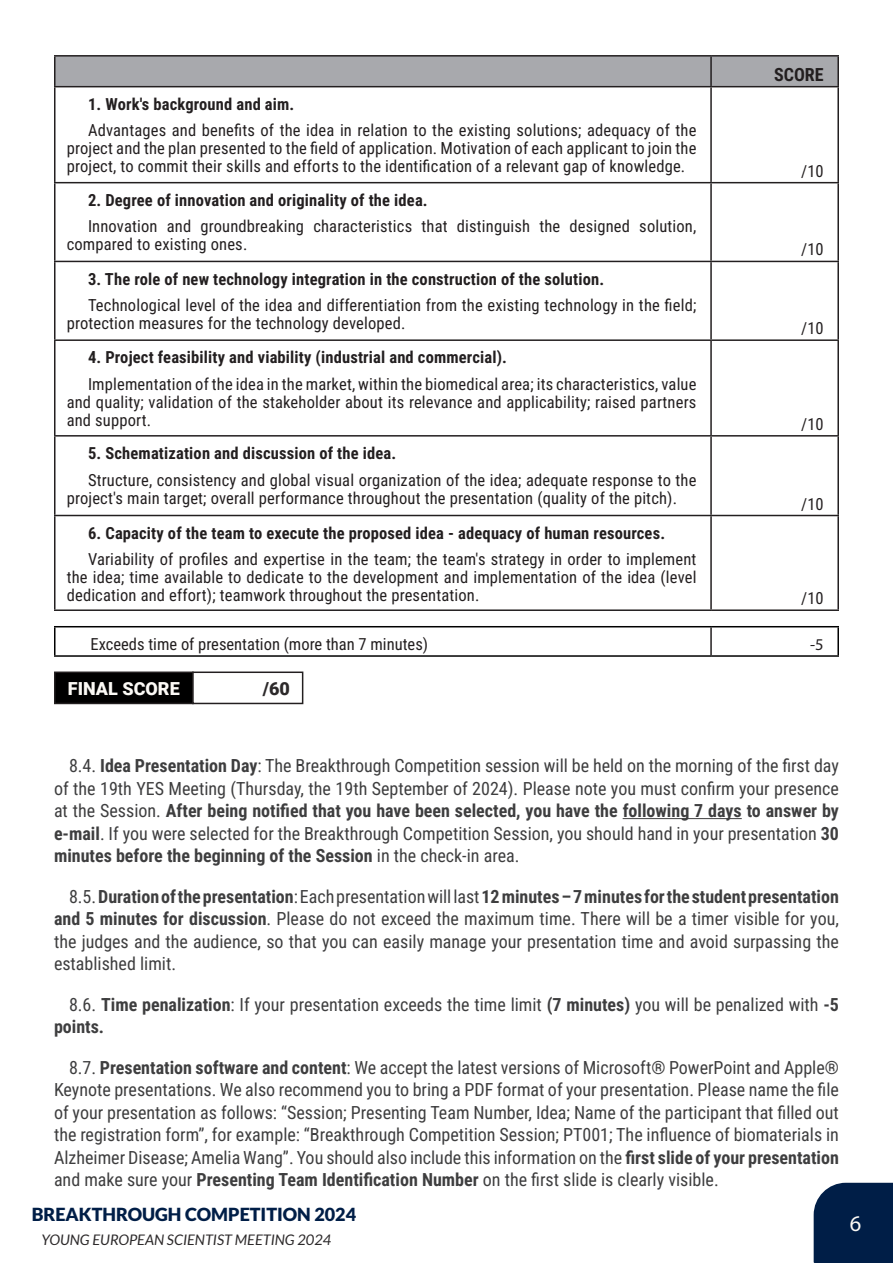
<style>
.page{position:relative;width:893px;height:1263px;background:#fff}
.page>*{position:absolute;margin:0;border:0;box-sizing:border-box;transform-origin:0 0}
.t1{font:22.5px "Myriad Pro";color:#fbf9f5}
.background_doc{font:18px/22.5px "Roboto Condensed";color:#3e3e3f;text-align:justify}
.t2{font:900 18px "Lato";color:#001e47}
.background_doc-2{font:900 18px "Roboto";color:#fbf9f5}
.background_doc-3{font:700 18px "Roboto Condensed";color:#231f20}
.background_doc-4{font:900 18px "Roboto";color:#2c292a}
.background_doc-5{font:16.5px/18px "Roboto Condensed";letter-spacing:.01em;color:#231f20;text-align:justify}
.background_doc-6{font:700 16.5px "Roboto Condensed";letter-spacing:.01em;color:#231f20}
.background_doc-7{font:16.5px "Myriad Pro";color:#231f20}
.t3{font:italic 14.55px "Lato";color:#2c292a}
.s1{font-weight:700}
</style>
<div class="page">
<div style="left:813px;top:1182px;width:80px;height:81px;background:#001e47"></div>
<hr style="left:623px;top:818px;width:119px;height:1px;background:#3e3e3f">
<div style="left:56px;top:57px;width:781px;height:29px;background:#a8a9ad"></div>
<hr style="left:54px;top:55px;width:657px;height:2px;background:#231f20">
<hr style="left:54px;top:57px;width:2px;height:29px;background:#231f20">
<hr style="left:711px;top:55px;width:128px;height:2px;background:#231f20">
<hr style="left:710px;top:57px;width:2px;height:29px;background:#231f20">
<hr style="left:837px;top:57px;width:2px;height:29px;background:#231f20">
<hr style="left:54px;top:86px;width:657px;height:1px;background:#231f20">
<hr style="left:54px;top:87px;width:2px;height:95px;background:#231f20">
<hr style="left:711px;top:86px;width:128px;height:1px;background:#231f20">
<hr style="left:710px;top:87px;width:2px;height:95px;background:#231f20">
<hr style="left:837px;top:87px;width:2px;height:95px;background:#231f20">
<hr style="left:54px;top:182px;width:657px;height:1px;background:#231f20">
<hr style="left:54px;top:183px;width:2px;height:78px;background:#231f20">
<hr style="left:711px;top:182px;width:128px;height:1px;background:#231f20">
<hr style="left:710px;top:183px;width:2px;height:78px;background:#231f20">
<hr style="left:837px;top:183px;width:2px;height:78px;background:#231f20">
<hr style="left:54px;top:261px;width:657px;height:1px;background:#231f20">
<hr style="left:54px;top:262px;width:2px;height:77px;background:#231f20">
<hr style="left:711px;top:261px;width:128px;height:1px;background:#231f20">
<hr style="left:710px;top:262px;width:2px;height:77px;background:#231f20">
<hr style="left:837px;top:262px;width:2px;height:77px;background:#231f20">
<hr style="left:54px;top:339px;width:657px;height:2px;background:#231f20">
<hr style="left:54px;top:341px;width:2px;height:94px;background:#231f20">
<hr style="left:711px;top:339px;width:128px;height:2px;background:#231f20">
<hr style="left:710px;top:341px;width:2px;height:94px;background:#231f20">
<hr style="left:837px;top:341px;width:2px;height:94px;background:#231f20">
<hr style="left:54px;top:435px;width:657px;height:2px;background:#231f20">
<hr style="left:54px;top:437px;width:2px;height:78px;background:#231f20">
<hr style="left:711px;top:435px;width:128px;height:2px;background:#231f20">
<hr style="left:710px;top:437px;width:2px;height:78px;background:#231f20">
<hr style="left:837px;top:437px;width:2px;height:78px;background:#231f20">
<hr style="left:710px;top:516px;width:2px;height:93px;background:#231f20">
<hr style="left:710px;top:627px;width:2px;height:28px;background:#231f20">
<hr style="left:54px;top:626px;width:657px;height:1px;background:#000">
<hr style="left:54px;top:627px;width:2px;height:28px;background:#000">
<hr style="left:711px;top:626px;width:128px;height:1px;background:#000">
<hr style="left:837px;top:627px;width:2px;height:28px;background:#000">
<hr style="left:54px;top:655px;width:657px;height:2px;background:#000">
<hr style="left:711px;top:655px;width:128px;height:2px;background:#000">
<hr style="left:54px;top:515px;width:657px;height:1px;background:#231f20">
<hr style="left:54px;top:516px;width:2px;height:93px;background:#231f20">
<hr style="left:711px;top:515px;width:128px;height:1px;background:#231f20">
<hr style="left:837px;top:516px;width:2px;height:93px;background:#231f20">
<hr style="left:54px;top:609px;width:657px;height:2px;background:#231f20">
<hr style="left:711px;top:609px;width:128px;height:2px;background:#231f20">
<div style="left:55px;top:672px;width:138px;height:31px;background:#000"></div>
<div style="left:54px;top:671px;width:140px;height:33px;border:2px solid #231f20"></div>
<svg style="left:191px;top:671px;width:113px;height:34px"></svg>
<p class="background_doc-6" style="left:88px;top:93px;width:208px">1. Work's background and aim.</p>
<p class="background_doc-5" style="left:67px;top:121px;width:631px;text-indent:21px">Advantages and benefits of the idea in relation to the existing solutions; adequacy of the project and the plan presented to the field of application. Motivation of each applicant to join the project, to commit their skills and efforts to the identification of a relevant gap of knowledge.</p>
<p class="background_doc-6" style="left:88px;top:189px;width:341px">2. Degree of innovation and originality of the idea.</p>
<p class="background_doc-5" style="left:67px;top:217px;width:631px;text-indent:21px">Innovation and groundbreaking characteristics that distinguish the designed solution, compared to existing ones.</p>
<p class="background_doc-6" style="left:88px;top:267px;width:518px">3. The role of new technology integration in the construction of the solution.</p>
<p class="background_doc-5" style="left:67px;top:296px;width:631px;text-indent:21px">Technological level of the idea and differentiation from the existing technology in the field; protection measures for the technology developed.</p>
<p class="background_doc-6" style="left:88px;top:346px;width:421px">4. Project feasibility and viability (industrial and commercial).</p>
<p class="background_doc-5" style="left:67px;top:374px;width:631px;text-indent:21px">Implementation of the idea in the market, within the biomedical area; its characteristics, value and quality; validation of the stakeholder about its relevance and applicability; raised partners and support.</p>
<p class="background_doc-6" style="left:88px;top:442px;width:310px">5. Schematization and discussion of the idea.</p>
<p class="background_doc-5" style="left:67px;top:470px;width:631px;text-indent:21px">Structure, consistency and global visual organization of the idea; adequate response to the project's main target; overall performance throughout the presentation (quality of the pitch).</p>
<p class="background_doc-6" style="left:88px;top:521px;width:579px">6. Capacity of the team to execute the proposed idea - adequacy of human resources.</p>
<p class="background_doc-5" style="left:67px;top:550px;width:631px;text-indent:21px">Variability of profiles and expertise in the team; the team's strategy in order to implement the idea; time available to dedicate to the development and implementation of the idea (level dedication and effort); teamwork throughout the presentation.</p>
<p class="background_doc-3" style="left:774px;top:62px;width:51px">SCORE</p>
<p class="background_doc-5" style="left:801px;top:161px;width:24px">/10</p>
<p class="background_doc-5" style="left:801px;top:240px;width:24px">/10</p>
<p class="background_doc-5" style="left:801px;top:319px;width:24px">/10</p>
<p class="background_doc-5" style="left:801px;top:414px;width:24px">/10</p>
<p class="background_doc-5" style="left:801px;top:494px;width:24px">/10</p>
<p class="background_doc-5" style="left:801px;top:589px;width:24px">/10</p>
<p class="background_doc-5" style="left:91px;top:634px;width:339px">Exceeds time of presentation (more than 7 minutes)</p>
<p class="background_doc-7" style="left:810px;top:634px;width:15px">-5</p>
<p class="background_doc-2" style="left:68px;top:676px;width:113px">FINAL SCORE</p>
<p class="background_doc-4" style="left:263px;top:676px;width:29px">/60</p>
<p class="background_doc" style="left:54px;top:754px;width:786px;text-indent:15px">8.4. <span class="s1">Idea Presentation Day</span>: The Breakthrough Competition session will be held on the morning of the first day of the 19th YES Meeting (Thursday, the 19th September of 2024). Please note you must confirm your presence at the Session. <span class="s1">After being notified that you have been selected, you have the following 7 days to answer by e-mail</span>. If you were selected for the Breakthrough Competition Session, you should hand in your presentation <span class="s1">30 minutes before the beginning of the Session</span> in the check-in area.</p>
<p class="background_doc" style="left:54px;top:884px;width:786px;text-indent:15px">8.5. <span class="s1">Duration of the presentation</span>: Each presentation will last <span class="s1">12 minutes – 7 minutes for the student presentation and 5 minutes for discussion</span>. Please do not exceed the maximum time. There will be a timer visible for you, the judges and the audience, so that you can easily manage your presentation time and avoid surpassing the established limit.</p>
<p class="background_doc" style="left:54px;top:992px;width:786px;text-indent:15px">8.6. <span class="s1">Time penalization</span>: If your presentation exceeds the time limit <span class="s1">(7 minutes)</span> you will be penalized with <span class="s1">-5 points.</span></p>
<p class="background_doc" style="left:54px;top:1055px;width:786px;text-indent:15px">8.7. <span class="s1">Presentation software and content</span>: We accept the latest versions of Microsoft® PowerPoint and Apple® Keynote presentations. We also recommend you to bring a PDF format of your presentation. Please name the file of your presentation as follows: “Session; Presenting Team Number, Idea; Name of the participant that filled out the registration form”, for example: “Breakthrough Competition Session; PT001; The influence of biomaterials in Alzheimer Disease; Amelia Wang”. You should also include this information on the <span class="s1">first slide of your presentation </span>and make sure your <span class="s1">Presenting Team Identification Number</span> on the first slide is clearly visible.</p>
<p class="t2" style="left:32px;top:1204px;width:326px">BREAKTHROUGH COMPETITION 2024</p>
<p class="t3" style="left:41px;top:1231px;width:291px">YOUNG EUROPEAN SCIENTIST MEETING 2024</p>
<p class="t1" style="left:850px;top:1209px;width:13px">6</p>
</div>
